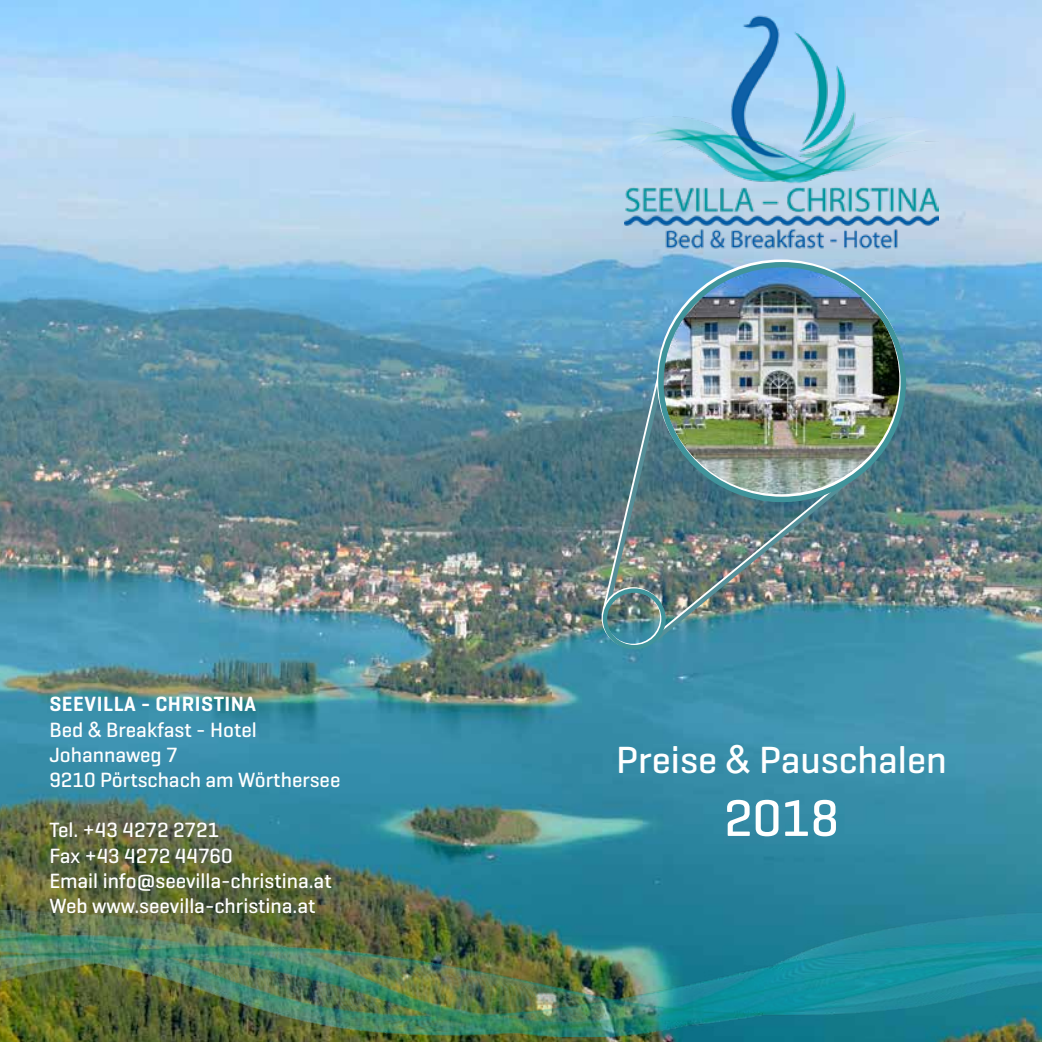
<style>
.page{position:relative;width:1042px;height:1042px;background:#fff}
.page>*{position:absolute;margin:0;border:0;box-sizing:border-box;transform-origin:0 0}
.t1{font:500 52.5px "Geogrotesque";color:#fff}
.t2{font:500 38.5px "Geogrotesque";color:#fff}
.t3{font:500 21px/25.2px "Geogrotesque";color:#fff}
.s1{font-weight:600}
.s2{font-family:"Arial";font-weight:400}
</style>
<div class="page">
<img style="left:0;top:0;width:1042px;height:1042px">
<img style="left:624px;top:16px;width:314px;height:235px">
<img style="left:600px;top:367px;width:276px;height:277px">
<div style="left:601px;top:587px;width:63px;height:61px;border:4px solid #fff;border-radius:50%"></div>
<div style="left:603px;top:588px;width:63px;height:61px;border:4px solid #40949b;border-radius:50%"></div>
<img style="left:658px;top:258px;width:248px;height:248px">
<div style="left:658px;top:262px;width:248px;height:240px;border:5px solid #40949b;border-radius:50%"></div>
<img style="left:0;top:910px;width:1042px;height:127px">
<p class="t3" style="left:49px;top:691px;width:292px"><span class="s1">SEEVILLA - CHRISTINA<br></span>Bed <span class="s2">&amp;</span> Breakfast - Hotel<br>Johannaweg 7<br>9210 Pörtschach am Wörthersee</p>
<p class="t3" style="left:49px;top:817px;width:284px">Tel. +43 4272 2721<br>Fax +43 4272 44760<br>Email info@seevilla-christina.at<br>Web www.seevilla-christina.at</p>
<h2 class="t2" style="left:616px;top:736px;width:332px">Preise <span class="s2">&amp;</span> Pauschalen</h2>
<h1 class="t1" style="left:724px;top:785px;width:117px">2018</h1>
</div>
